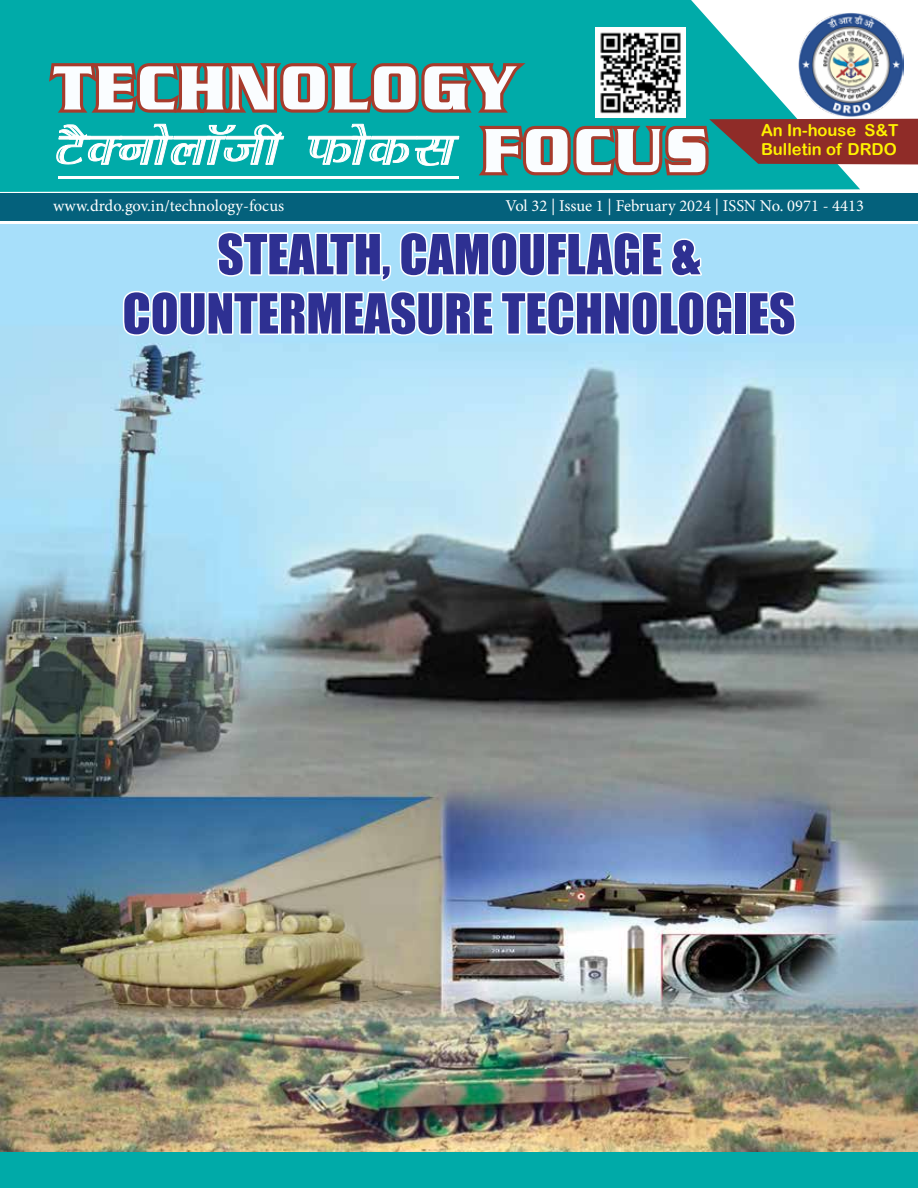
<style>
.page{position:relative;width:918px;height:1188px;background:#fff}
.page>*{position:absolute;margin:0;border:0;box-sizing:border-box;transform-origin:0 0}
.t1{font:67.2px "Babylon 5";letter-spacing:.06em;color:#fafdff;scale:.89 1}
.t2{font:100 58.2px "Kruti Dev 070";letter-spacing:.02em;color:#fff;scale:1.07 1}
.t3{font:51px/59.2px "Impact";color:#2e3092;text-align:center}
.t4{font:16.5px "Minion Pro";color:#fff}
.t5{font:16.5px/19.5px "Arial Rounded MT Bold";color:#fff200}
.s1{font-family:"Babylon 5";font-weight:400;font-size:67.2px;color:#fafdff}
</style>
<div class="page">
<img style="left:0;top:224px;width:918px;height:928px">
<svg style="left:0;top:0;width:860px;height:192px;background:#10b0ae"></svg>
<div style="left:0;top:194px;width:918px;height:27px;background:#04617c"></div>
<div style="left:0;top:1152px;width:918px;height:36px;background:#00aaa8"></div>
<svg style="left:121px;top:224px;width:613px;height:114px"></svg>
<div style="left:734px;top:292px;width:13px;height:43px;border:3px solid #fff"></div>
<svg style="left:747px;top:289px;width:51px;height:49px"></svg>
<svg style="left:45px;top:0;width:873px;height:180px;background:#499d9b"></svg>
<hr style="left:58px;top:176px;width:401px;height:3px;background:#fff">
<h1 class="t1" style="left:53px;top:49px;width:521px">TECHNOLOGY</h1>
<h2 class="t2" style="left:58px;top:118px;width:609px">VSDuksykWth Qksdl <span class="s1">FOCUS</span></h2>
<p class="t5" style="left:761px;top:120px;width:139px">An In-house S&amp;T<br>Bulletin of DRDO</p>
<p class="t4" style="left:53px;top:195px;width:233px">www.drdo.gov.in/technology-focus</p>
<p class="t4" style="left:505px;top:195px;width:360px">Vol 32 | Issue 1 | February 2024 | ISSN No. 0971 - 4413</p>
<h3 class="t3" style="left:123px;top:223px;width:674px">STEALTH, CAMOUFLAGE &amp;<br>COUNTERMEASURE TECHNOLOGIES</h3>
</div>
